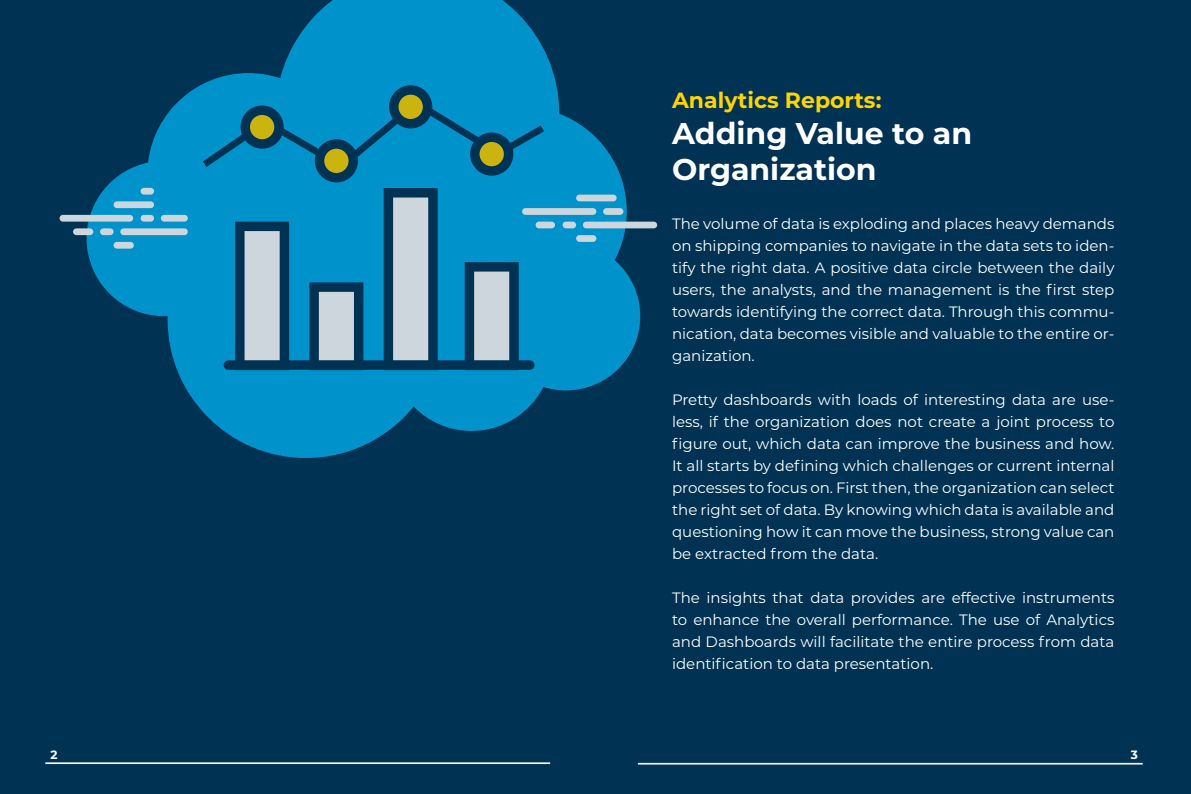
<style>
.page{position:relative;width:1191px;height:794px;background:#003253}
.page>*{position:absolute;margin:0;border:0;box-sizing:border-box;transform-origin:0 0}
.t1{font:700 30px/36px "Montserrat";color:#fff}
.t2{font:700 22px "Montserrat";color:#ffd500}
.t3{font:15px/22px "Montserrat";color:#fff;text-align:justify}
.t4{font:700 12px "Montserrat";color:#fff}
</style>
<div class="page">
<svg style="left:87px;top:0;width:553px;height:458px;fill:#0093cb"></svg>
<div style="left:60px;top:215px;width:73px;height:7px;background:#ccd6dc;border-radius:3px"></div>
<div style="left:141px;top:215px;width:13px;height:7px;background:#ccd6dc;border-radius:3px"></div>
<div style="left:120px;top:228px;width:68px;height:7px;background:#ccd6dc;border-radius:3px"></div>
<div style="left:100px;top:228px;width:14px;height:7px;background:#ccd6dc;border-radius:3px"></div>
<div style="left:73px;top:228px;width:20px;height:7px;background:#ccd6dc;border-radius:3px"></div>
<div style="left:114px;top:242px;width:20px;height:7px;background:#ccd6dc;border-radius:3px"></div>
<div style="left:141px;top:188px;width:13px;height:7px;background:#ccd6dc;border-radius:3px"></div>
<div style="left:114px;top:201px;width:40px;height:7px;background:#ccd6dc;border-radius:3px"></div>
<div style="left:161px;top:215px;width:27px;height:7px;background:#ccd6dc;border-radius:3px"></div>
<div style="left:522px;top:208px;width:74px;height:7px;background:#ccd6dc;border-radius:3px"></div>
<div style="left:603px;top:208px;width:20px;height:7px;background:#ccd6dc;border-radius:3px"></div>
<div style="left:583px;top:222px;width:74px;height:6px;background:#ccd6dc;border-radius:3px"></div>
<div style="left:562px;top:222px;width:14px;height:6px;background:#ccd6dc;border-radius:3px"></div>
<div style="left:535px;top:222px;width:20px;height:6px;background:#ccd6dc;border-radius:3px"></div>
<div style="left:576px;top:195px;width:40px;height:6px;background:#ccd6dc;border-radius:3px"></div>
<div style="left:576px;top:235px;width:20px;height:7px;background:#ccd6dc;border-radius:3px"></div>
<svg style="left:465px;top:262px;width:54px;height:98px"></svg>
<svg style="left:384px;top:188px;width:54px;height:172px"></svg>
<svg style="left:309px;top:282px;width:54px;height:78px"></svg>
<svg style="left:235px;top:222px;width:54px;height:138px"></svg>
<div style="left:224px;top:360px;width:310px;height:10px;background:#003253;border-radius:5px"></div>
<svg style="left:203px;top:85px;width:341px;height:97px"></svg>
<hr style="left:638px;top:763px;width:504px;height:1px;background:#fff">
<hr style="left:638px;top:764px;width:504px;height:1px;background:#fff">
<hr style="left:45px;top:762px;width:505px;height:1px;background:#fff">
<hr style="left:45px;top:763px;width:505px;height:1px;background:#fff">
<h2 class="t2" style="left:672px;top:85px;width:211px">Analytics Reports:</h2>
<h1 class="t1" style="left:672px;top:114px;width:301px">Adding Value to an<br>Organization</h1>
<p class="t3" style="left:672px;top:212px;width:444px">The volume of data is exploding and places heavy demands on shipping companies to navigate in the data sets to iden&shy;tify the right data. A positive data circle between the daily users, the analysts, and the management is the first step towards identifying the correct data. Through this commu&shy;nication, data becomes visible and valuable to the entire or&shy;ganization.</p>
<p class="t3" style="left:672px;top:388px;width:444px">Pretty dashboards with loads of interesting data are use&shy;less, if the organization does not create a joint process to figure out, which data can improve the business and how.<br>It all starts by defining which challenges or current internal processes to focus on. First then, the organization can select the right set of data. By knowing which data is available and questioning how it can move the business, strong value can be extracted from the data.</p>
<p class="t3" style="left:672px;top:586px;width:444px">The insights that data provides are effective instruments to enhance the overall performance. The use of Analytics and Dashboards will facilitate the entire process from data identification to data presentation.</p>
<p class="t4" style="left:50px;top:745px;width:9px">2</p>
<p class="t4" style="left:1130px;top:745px;width:9px">3</p>
</div>
